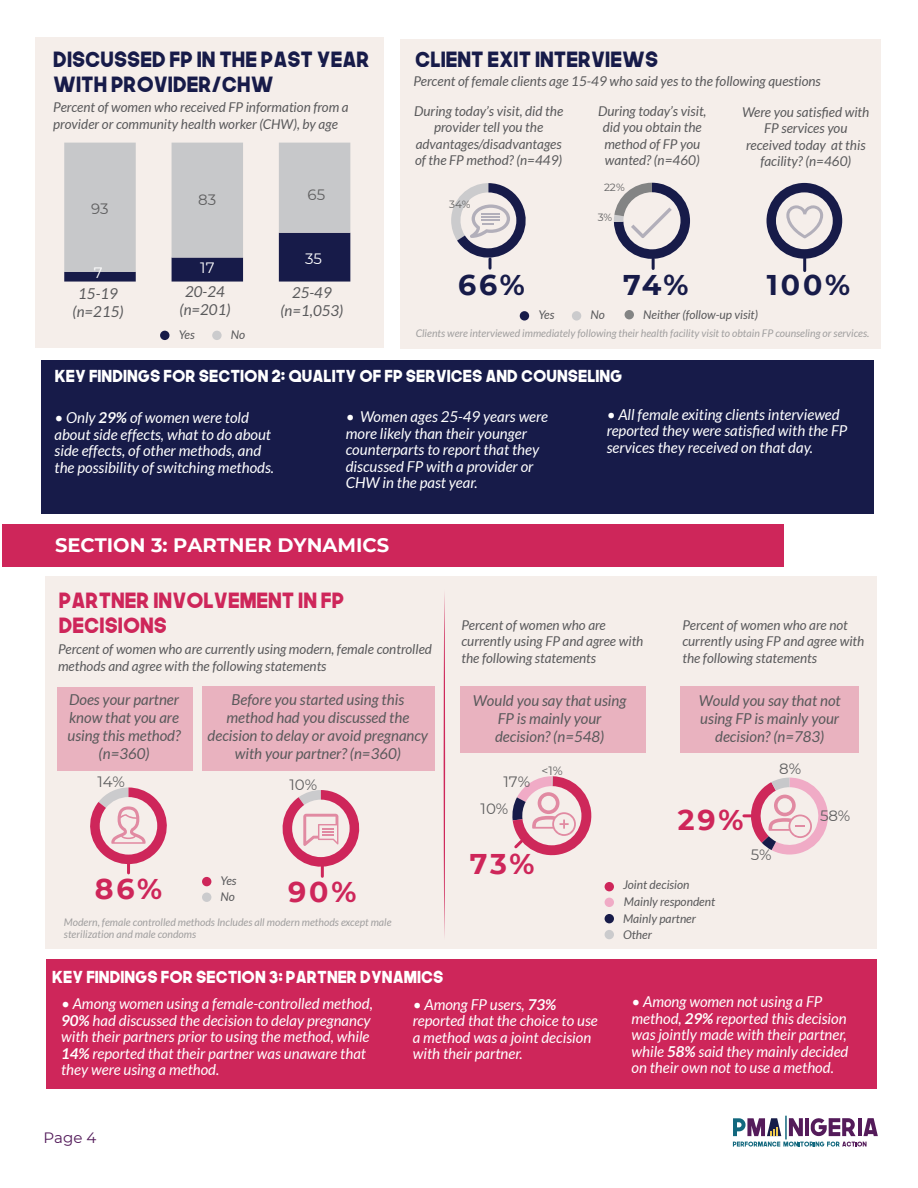
<style>
.page{position:relative;width:918px;height:1188px;background:#fff}
.page>*{position:absolute;margin:0;border:0;box-sizing:border-box;transform-origin:0 0}
.t1{font:700 28.5px "Montserrat";letter-spacing:.1em;color:#ce265a}
.t2{font:700 28.5px "Montserrat";letter-spacing:.1em;color:#171b49}
.t3{font:21px/25.2px "The Next Font";color:#171b49}
.t4{font:21px/25.2px "The Next Font";color:#ce265a}
.t5{font:700 19.5px "Montserrat";color:#fff}
.t6{font:16.5px "The Next Font";color:#fff}
.t7{font:italic 15px/16.5px "Lato";color:#fff}
.t8{font:italic 15px/18px "Lato";color:#59595b;text-align:center}
.t9{font:15px "Montserrat";color:#5f5f60}
.t10{font:15px "Montserrat";color:#531b5a}
.t11{font:15px "Montserrat";color:#fff}
.t12{font:italic 13.5px/16.5px "Lato";color:#59595b}
.t13{font:italic 12px/15.6px "Lato";color:#59595b}
.t14{font:12px "Montserrat";color:#5f5f60}
.t15{font:italic 10.5px/12px "Lato";color:#a09f9f}
.t16{font:10.5px "Montserrat";color:#5f5f60}
.s1{font-weight:700}
</style>
<div class="page">
<div style="left:46px;top:577px;width:831px;height:372px;background:#f5eeea"></div>
<div style="left:35px;top:37px;width:348px;height:311px;background:#f5eeea"></div>
<svg style="left:64px;top:143px;width:286px;height:139px"></svg>
<div style="left:400px;top:39px;width:481px;height:309px;background:#f5eeea"></div>
<div style="left:520px;top:311px;width:9px;height:10px;background:#171b49;border-radius:50%"></div>
<div style="left:572px;top:311px;width:9px;height:10px;background:#cbcbcd;border-radius:50%"></div>
<div style="left:625px;top:310px;width:9px;height:9px;background:#838484;border-radius:50%"></div>
<div style="left:42px;top:361px;width:832px;height:153px;background:#171b49"></div>
<div style="left:2px;top:525px;width:781px;height:42px;background:#ce265a"></div>
<div style="left:605px;top:882px;width:9px;height:9px;background:#ce265a;border-radius:50%"></div>
<div style="left:605px;top:898px;width:9px;height:9px;background:#f0abc6;border-radius:50%"></div>
<div style="left:605px;top:914px;width:9px;height:9px;background:#171b49;border-radius:50%"></div>
<div style="left:46px;top:960px;width:831px;height:129px;background:#ce265a"></div>
<div style="left:160px;top:331px;width:9px;height:9px;background:#171b49;border-radius:50%"></div>
<div style="left:212px;top:331px;width:10px;height:9px;background:#cbcbcd;border-radius:50%"></div>
<svg style="left:512px;top:776px;width:80px;height:80px"></svg>
<div style="left:202px;top:877px;width:9px;height:9px;background:#ce265a;border-radius:50%"></div>
<div style="left:202px;top:893px;width:9px;height:9px;background:#cbcbcd;border-radius:50%"></div>
<div style="left:202px;top:687px;width:233px;height:84px;background:#e9b2bf"></div>
<div style="left:460px;top:687px;width:186px;height:66px;background:#e9b2bf"></div>
<div style="left:680px;top:686px;width:178px;height:66px;background:#e9b2bf"></div>
<svg style="left:444px;top:593px;width:1px;height:344px"></svg>
<div style="left:57px;top:687px;width:136px;height:84px;background:#e9b2bf"></div>
<div style="left:605px;top:930px;width:9px;height:9px;background:#cbcbcd;border-radius:50%"></div>
<hr style="left:785px;top:1116px;width:2px;height:23px;background:#12677d">
<svg style="left:733px;top:1118px;width:48px;height:18px"></svg>
<svg style="left:733px;top:1142px;width:134px;height:5px"></svg>
<svg style="left:789px;top:1118px;width:14px;height:18px"></svg>
<hr style="left:805px;top:1118px;width:4px;height:18px;background:#541b5a">
<svg style="left:811px;top:1118px;width:45px;height:18px"></svg>
<hr style="left:858px;top:1118px;width:4px;height:18px;background:#541b5a">
<svg style="left:863px;top:1118px;width:15px;height:18px"></svg>
<svg style="left:744px;top:778px;width:84px;height:77px"></svg>
<svg style="left:451px;top:183px;width:75px;height:85px"></svg>
<svg style="left:614px;top:183px;width:76px;height:85px"></svg>
<svg style="left:767px;top:183px;width:75px;height:88px"></svg>
<svg style="left:90px;top:787px;width:77px;height:86px"></svg>
<svg style="left:282px;top:790px;width:78px;height:86px"></svg>
<h2 class="t3" style="left:53px;top:45px;width:318px">DISCUSSED FP IN THE PAST YEAR<br>WITH PROVIDER/CHW</h2>
<p class="t12" style="left:53px;top:99px;width:297px">Percent of women who received FP information from a provider or community health worker (CHW), by age</p>
<p class="t9" style="left:91px;top:198px;width:19px">93</p>
<p class="t11" style="left:94px;top:263px;width:10px">7</p>
<p class="t8" style="left:73px;top:285px;width:52px">15-19 (n=215)</p>
<p class="t9" style="left:198px;top:189px;width:20px">83</p>
<p class="t9" style="left:308px;top:185px;width:19px">65</p>
<p class="t11" style="left:200px;top:257px;width:16px">17</p>
<p class="t11" style="left:305px;top:248px;width:18px">35</p>
<p class="t8" style="left:180px;top:283px;width:52px">20-24 (n=201)</p>
<p class="t8" style="left:281px;top:284px;width:64px">25-49 (n=1,053)</p>
<p class="t13" style="left:179px;top:327px;width:18px">Yes</p>
<p class="t13" style="left:231px;top:327px;width:16px">No</p>
<h2 class="t3" style="left:415px;top:46px;width:245px">CLIENT EXIT INTERVIEWS</h2>
<p class="t12" style="left:414px;top:73px;width:409px">Percent of female clients age 15-49 who said yes to the following questions</p>
<p class="t12" style="left:598px;top:103px;width:110px;text-align:center">During today’s visit, did you obtain the method of FP you wanted? (n=460)</p>
<p class="t12" style="left:414px;top:103px;width:151px;text-align:center">During today’s visit, did the provider tell you the advantages/disadvantages of the FP method? (n=449)</p>
<p class="t12" style="left:742px;top:104px;width:129px;text-align:center">Were you satisfied with<br>FP services you received today at this facility? (n=460)</p>
<p class="t16" style="left:449px;top:198px;width:23px">34%</p>
<p class="t16" style="left:604px;top:180px;width:22px">22%</p>
<p class="t16" style="left:598px;top:210px;width:16px">3%</p>
<h1 class="t2" style="left:458px;top:264px;width:68px">66%</h1>
<h1 class="t2" style="left:623px;top:264px;width:67px">74%</h1>
<h1 class="t2" style="left:767px;top:264px;width:85px">100%</h1>
<p class="t13" style="left:538px;top:308px;width:18px">Yes</p>
<p class="t13" style="left:590px;top:308px;width:16px">No</p>
<p class="t13" style="left:643px;top:307px;width:116px">Neither (follow-up visit)</p>
<p class="t15" style="left:416px;top:328px;width:455px">Clients were interviewed immediately following their health facility visit to obtain FP counseling or services.</p>
<p class="t6" style="left:55px;top:365px;width:569px">KEY FINDINGS FOR SECTION 2: QUALITY OF FP SERVICES AND COUNSELING</p>
<p class="t7" style="left:55px;top:410px;width:221px">• Only <span class="s1">29%</span> of women were told about side effects, what to do about side effects, of other methods, and the possibility of switching methods.</p>
<p class="t7" style="left:346px;top:409px;width:204px">• Women ages 25-49 years were more likely than their younger counterparts to report that they discussed FP with a provider or<br>CHW in the past year.</p>
<p class="t7" style="left:607px;top:407px;width:242px">• All female exiting clients interviewed reported they were satisfied with the FP services they received on that day.</p>
<h3 class="t5" style="left:55px;top:531px;width:336px">SECTION 3: PARTNER DYNAMICS</h3>
<h2 class="t4" style="left:59px;top:586px;width:287px">PARTNER INVOLVEMENT IN FP<br>DECISIONS</h2>
<p class="t12" style="left:58px;top:642px;width:375px">Percent of women who are currently using modern, female controlled methods and agree with the following statements</p>
<p class="t12" style="left:461px;top:617px;width:183px">Percent of women who are currently using FP and agree with the following statements</p>
<p class="t12" style="left:682px;top:617px;width:183px">Percent of women who are not currently using FP and agree with the following statements</p>
<p class="t8" style="left:67px;top:691px;width:115px">Does your partner know that you are using this method? (n=360)</p>
<p class="t9" style="left:98px;top:772px;width:29px">14%</p>
<p class="t8" style="left:208px;top:691px;width:222px">Before you started using this method had you discussed the decision to delay or avoid pregnancy with your partner? (n=360)</p>
<p class="t8" style="left:473px;top:692px;width:155px">Would you say that using<br>FP is mainly your decision? (n=548)</p>
<p class="t8" style="left:699px;top:692px;width:143px">Would you say that not using FP is mainly your decision? (n=783)</p>
<p class="t9" style="left:779px;top:759px;width:23px">8%</p>
<p class="t14" style="left:542px;top:762px;width:23px">&lt;1%</p>
<p class="t9" style="left:504px;top:771px;width:28px">17%</p>
<p class="t9" style="left:289px;top:774px;width:29px">10%</p>
<p class="t9" style="left:481px;top:799px;width:29px">10%</p>
<h1 class="t1" style="left:470px;top:843px;width:66px">73%</h1>
<h1 class="t1" style="left:678px;top:799px;width:67px">29%</h1>
<p class="t9" style="left:751px;top:844px;width:22px">5%</p>
<p class="t9" style="left:820px;top:805px;width:32px">58%</p>
<p class="t13" style="left:221px;top:873px;width:18px">Yes<br>No</p>
<h1 class="t1" style="left:95px;top:868px;width:69px">86%</h1>
<h1 class="t1" style="left:288px;top:872px;width:70px">90%</h1>
<p class="t15" style="left:64px;top:916px;width:329px">Modern, female controlled methods Includes all modern methods except male sterilization and male condoms</p>
<p class="t6" style="left:52px;top:966px;width:393px">KEY FINDINGS FOR SECTION 3: PARTNER DYNAMICS</p>
<p class="t13" style="left:623px;top:878px;width:68px">Joint decision</p>
<p class="t13" style="left:623px;top:911px;width:74px">Mainly partner</p>
<p class="t13" style="left:624px;top:894px;width:93px">Mainly respondent</p>
<p class="t13" style="left:623px;top:927px;width:30px">Other</p>
<p class="t7" style="left:61px;top:996px;width:313px">• Among women using a female-controlled method, <span class="s1">90%</span> had discussed the decision to delay pregnancy with their partners prior to using the method, while <span class="s1">14%</span> reported that their partner was unaware that they were using a method.</p>
<p class="t7" style="left:413px;top:997px;width:186px">• Among FP users, <span class="s1">73% </span>reported that the choice to use a method was a joint decision with their partner.</p>
<p class="t7" style="left:632px;top:994px;width:218px">• Among women not using a FP method, <span class="s1">29%</span> reported this decision was jointly made with their partner, while <span class="s1">58%</span> said they mainly decided on their own not to use a method.</p>
<p class="t10" style="left:44px;top:1127px;width:54px">Page 4</p>
</div>
